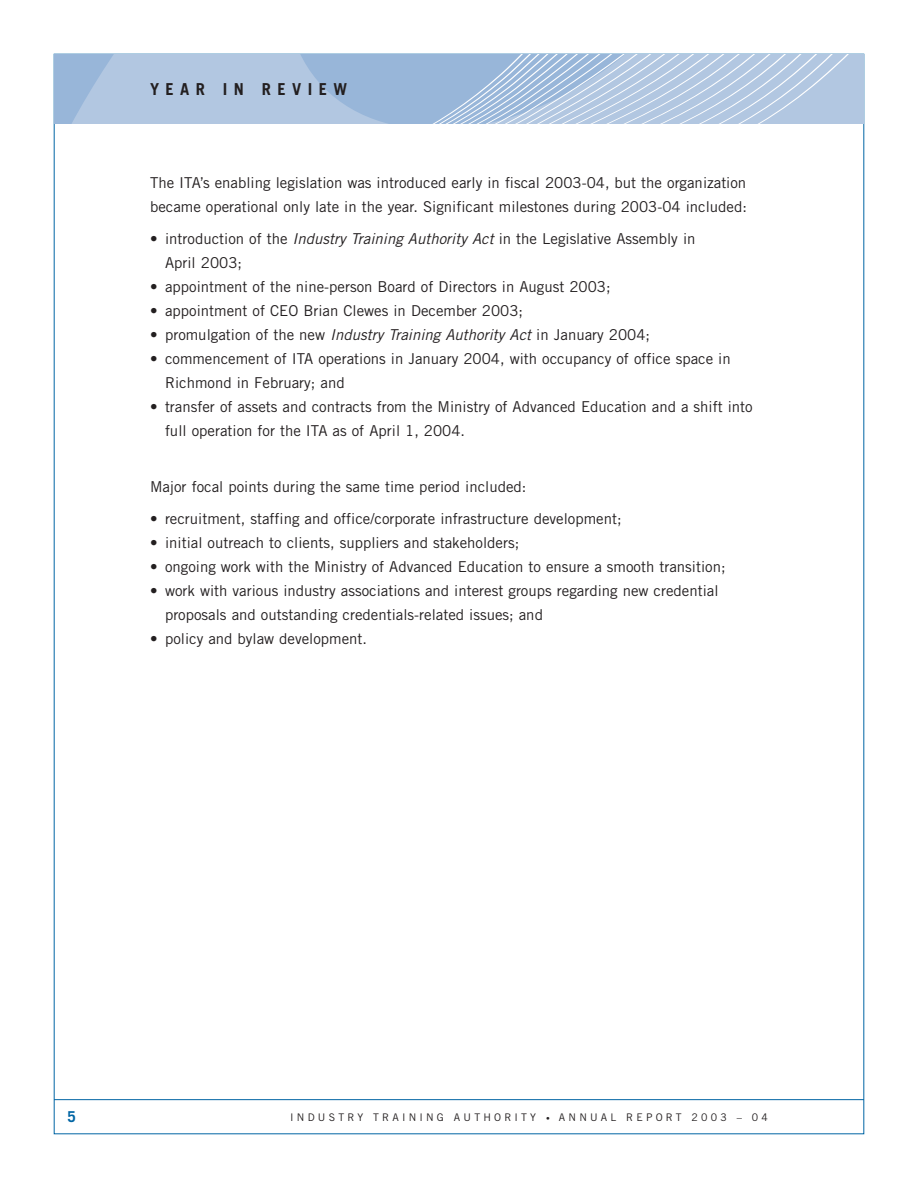
<style>
.page{position:relative;width:918px;height:1188px;background:#fff}
.page>*{position:absolute;margin:0;border:0;box-sizing:border-box;transform-origin:0 0}
.t1{font:700 16.5px "Trade Gothic";letter-spacing:.39em;color:#231f20}
.t2{font:15px/24px "Trade Gothic";color:#231f20}
.t3{font:700 15px "Trade Gothic";color:#0065a4}
.t4{font:10.5px "Trade Gothic";letter-spacing:.305em;color:#231f20}
.s1{font-style:italic}
.s2{font-size:7.5px}
</style>
<div class="page">
<svg style="left:54px;top:54px;width:254px;height:70px;background:#adc4df"></svg>
<svg style="left:308px;top:54px;width:556px;height:70px;background:#aec5e0"></svg>
<hr style="left:54px;top:1099px;width:810px;height:1px;background:#0065a4">
<p class="t1" style="left:150px;top:83px;width:199px">YEAR IN REVIEW</p>
<p class="t2" style="left:150px;top:172px;width:598px">The ITA’s enabling legislation was introduced early in fiscal 2003-04, but the organization became operational only late in the year. Significant milestones during 2003-04 included:</p>
<p class="t2" style="left:165px;top:228px;width:532px;text-indent:-15px">• introduction of the <span class="s1">Industry Training Authority Act</span> in the Legislative Assembly in<br>April 2003;</p>
<p class="t2" style="left:150px;top:276px;width:462px">• appointment of the nine-person Board of Directors in August 2003;</p>
<p class="t2" style="left:150px;top:300px;width:375px">• appointment of CEO Brian Clewes in December 2003;</p>
<p class="t2" style="left:150px;top:324px;width:502px">• promulgation of the new <span class="s1">Industry Training Authority Act</span> in January 2004;</p>
<p class="t2" style="left:165px;top:348px;width:567px;text-indent:-15px">• commencement of ITA operations in January 2004, with occupancy of office space in<br>Richmond in February; and</p>
<p class="t2" style="left:165px;top:396px;width:589px;text-indent:-15px">• transfer of assets and contracts from the Ministry of Advanced Education and a shift into full operation for the ITA as of April 1, 2004.</p>
<p class="t2" style="left:150px;top:476px;width:378px">Major focal points during the same time period included:</p>
<p class="t2" style="left:150px;top:508px;width:473px">• recruitment, staffing and office/corporate infrastructure development;</p>
<p class="t2" style="left:150px;top:532px;width:371px">• initial outreach to clients, suppliers and stakeholders;</p>
<p class="t2" style="left:150px;top:556px;width:577px">• ongoing work with the Ministry of Advanced Education to ensure a smooth transition;</p>
<p class="t2" style="left:165px;top:580px;width:555px;text-indent:-15px">• work with various industry associations and interest groups regarding new credential proposals and outstanding credentials-related issues; and</p>
<p class="t2" style="left:150px;top:628px;width:219px">• policy and bylaw development.</p>
<p class="t3" style="left:68px;top:1111px;width:10px">5</p>
<p class="t4" style="left:290px;top:1113px;width:479px">INDUSTRY TRAINING AUTHORITY <span class="s2">•</span> ANNUAL REPORT 2003 – 04</p>
</div>
